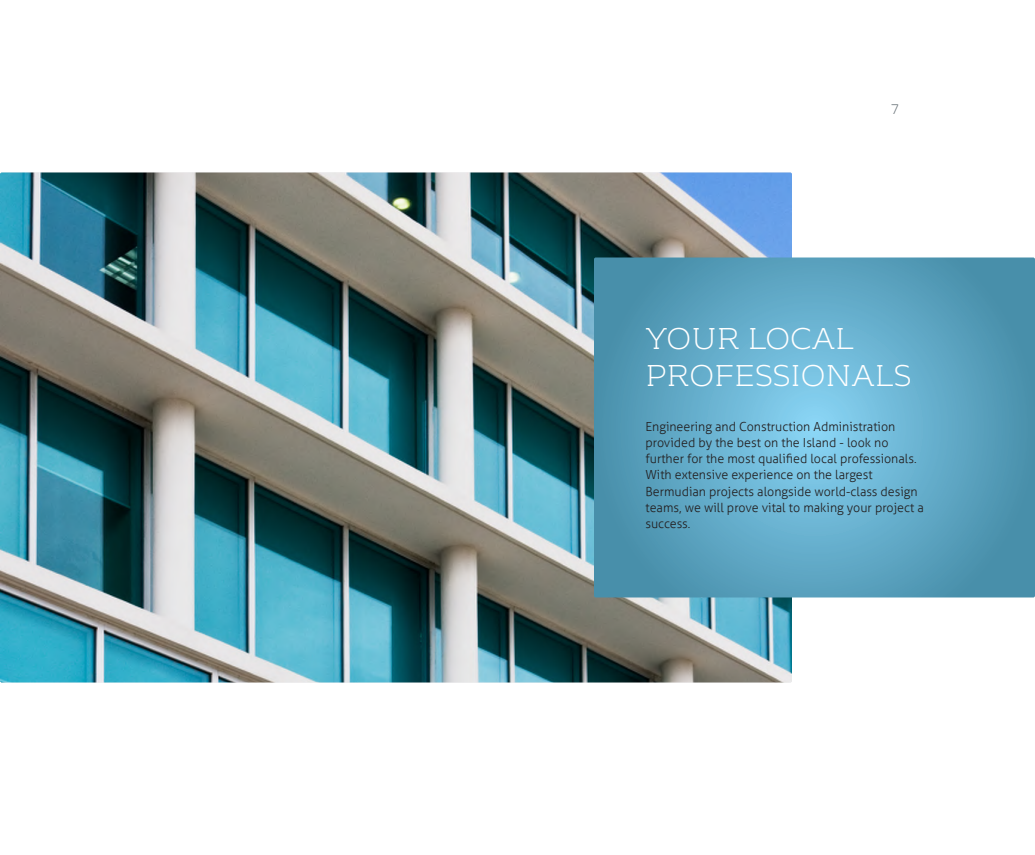
<style>
.page{position:relative;width:1035px;height:855px;background:#fff}
.page>*{position:absolute;margin:0;border:0;box-sizing:border-box;transform-origin:0 0}
.t1{font:300 30px/37.5px "Kontrapunkt Bob";color:#fff}
.t2{font:300 13.75px "Kontrapunkt Bob";color:#5f696f}
.t3{font:300 12.5px/16.2px "Aller";color:#231f20}
</style>
<div class="page">
<img style="left:0;top:172px;width:792px;height:510px">
<svg style="left:594px;top:258px;width:441px;height:340px;background:#5ea6c3"></svg>
<p class="t2" style="left:891px;top:102px;width:9px">7</p>
<h1 class="t1" style="left:645px;top:320px;width:268px">YOUR LOCAL<br>PROFESSIONALS</h1>
<p class="t3" style="left:645px;top:418px;width:280px">Engineering and Construction Administration provided by the best on the Island - look no further for the most qualified local professionals.<br>With extensive experience on the largest Bermudian projects alongside world-class design teams, we will prove vital to making your project a success.</p>
</div>
